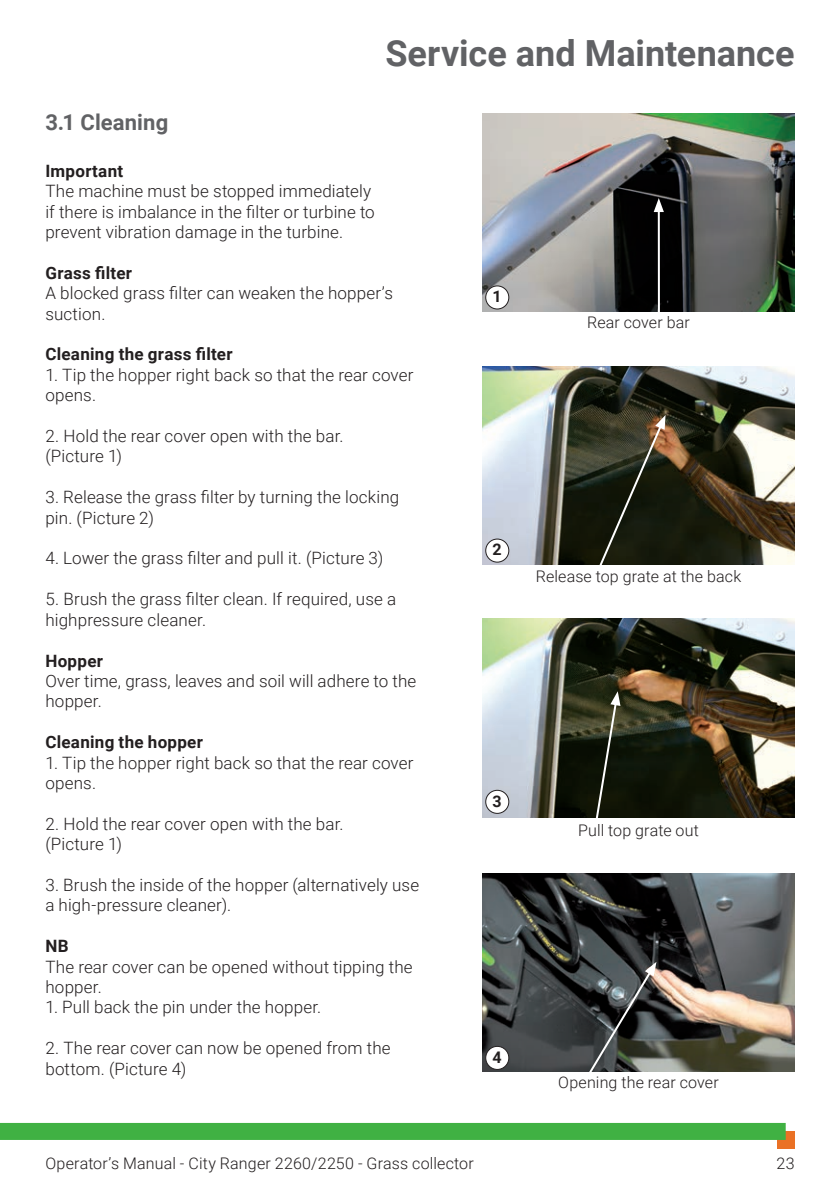
<style>
.page{position:relative;width:840px;height:1191px;background:#fff}
.page>*{position:absolute;margin:0;border:0;box-sizing:border-box;transform-origin:0 0}
.t1{font:700 36px "Roboto";color:#616265}
.t2{font:700 22px "Roboto";letter-spacing:.005em;color:#616265}
.t3{font:300 17px/20.4px "Roboto";letter-spacing:.01em;color:#231f20}
.t4{font:700 17px "Roboto";letter-spacing:.015em;color:#231f20}
.t5{font:300 16px "Roboto";letter-spacing:.01em;color:#231f20}
.t6{font:700 16px "Roboto";color:#231f20}
</style>
<div class="page">
<div style="left:776px;top:1131px;width:18px;height:17px;background:#ea7125"></div>
<div style="left:0;top:1123px;width:785px;height:17px;background:#40b143"></div>
<img style="left:482px;top:873px;width:312px;height:198px">
<img style="left:482px;top:619px;width:312px;height:198px">
<img style="left:482px;top:113px;width:312px;height:199px">
<img style="left:482px;top:366px;width:312px;height:198px">
<hr style="left:657px;top:209px;width:2px;height:108px;background:#fff">
<svg style="left:653px;top:198px;width:10px;height:14px"></svg>
<svg style="left:593px;top:691px;width:27px;height:127px;background:#323525"></svg>
<svg style="left:585px;top:961px;width:71px;height:111px;background:#474c4c"></svg>
<svg style="left:594px;top:415px;width:71px;height:150px;background:#2d2e1f"></svg>
<div style="left:485px;top:286px;width:23px;height:23px;background:#fff;border-radius:50%"></div>
<div style="left:485px;top:285px;width:24px;height:24px;border:1px solid #231f20;border-radius:50%"></div>
<div style="left:485px;top:539px;width:23px;height:23px;background:#fff;border-radius:50%"></div>
<div style="left:485px;top:538px;width:24px;height:24px;border:1px solid #231f20;border-radius:50%"></div>
<div style="left:485px;top:790px;width:23px;height:23px;background:#fff;border-radius:50%"></div>
<div style="left:485px;top:790px;width:24px;height:24px;border:1px solid #231f20;border-radius:50%"></div>
<div style="left:485px;top:1046px;width:23px;height:23px;background:#fff;border-radius:50%"></div>
<div style="left:485px;top:1045px;width:24px;height:25px;border:1px solid #231f20;border-radius:50%"></div>
<h1 class="t1" style="left:385px;top:28px;width:410px">Service and Maintenance</h1>
<p class="t2" style="left:45px;top:107px;width:124px">3.1 Cleaning</p>
<p class="t4" style="left:45px;top:159px;width:79px">Important</p>
<p class="t3" style="left:45px;top:180px;width:331px">The machine must be stopped immediately if there is imbalance in the filter or turbine to prevent vibration damage in the turbine.</p>
<p class="t4" style="left:45px;top:261px;width:88px">Grass filter</p>
<p class="t3" style="left:45px;top:282px;width:349px">A blocked grass filter can weaken the hopper’s suction.</p>
<p class="t4" style="left:45px;top:342px;width:189px">Cleaning the grass filter</p>
<p class="t3" style="left:45px;top:364px;width:369px">1. Tip the hopper right back so that the rear cover opens.</p>
<p class="t3" style="left:45px;top:425px;width:299px">2. Hold the rear cover open with the bar. (Picture 1)</p>
<p class="t3" style="left:45px;top:486px;width:355px">3. Release the grass filter by turning the locking pin. (Picture 2)</p>
<p class="t3" style="left:45px;top:547px;width:339px">4. Lower the grass filter and pull it. (Picture 3)</p>
<p class="t3" style="left:45px;top:588px;width:352px">5. Brush the grass filter clean. If required, use a highpressure cleaner.</p>
<p class="t4" style="left:45px;top:648px;width:59px">Hopper</p>
<p class="t3" style="left:45px;top:670px;width:372px">Over time, grass, leaves and soil will adhere to the hopper.</p>
<p class="t4" style="left:45px;top:730px;width:159px">Cleaning the hopper</p>
<p class="t3" style="left:45px;top:751px;width:369px">1. Tip the hopper right back so that the rear cover opens.</p>
<p class="t3" style="left:45px;top:813px;width:299px">2. Hold the rear cover open with the bar. (Picture 1)</p>
<p class="t3" style="left:45px;top:874px;width:375px">3. Brush the inside of the hopper (alternatively use a high-pressure cleaner).</p>
<p class="t4" style="left:45px;top:934px;width:25px">NB</p>
<p class="t3" style="left:45px;top:955px;width:368px">The rear cover can be opened without tipping the hopper.</p>
<p class="t3" style="left:45px;top:996px;width:277px">1. Pull back the pin under the hopper.</p>
<p class="t3" style="left:45px;top:1037px;width:346px">2. The rear cover can now be opened from the bottom. (Picture 4)</p>
<p class="t6" style="left:492px;top:285px;width:11px">1</p>
<p class="t6" style="left:492px;top:538px;width:11px">2</p>
<p class="t6" style="left:492px;top:789px;width:11px">3</p>
<p class="t6" style="left:492px;top:1045px;width:11px">4</p>
<p class="t5" style="left:45px;top:1152px;width:429px">Operator’s Manual - City Ranger 2260/2250 - Grass collector</p>
<p class="t5" style="left:586px;top:311px;width:104px">Rear cover bar</p>
<p class="t5" style="left:535px;top:565px;width:207px">Release top grate at the back</p>
<p class="t5" style="left:577px;top:818px;width:122px">Pull top grate out</p>
<p class="t5" style="left:558px;top:1071px;width:162px">Opening the rear cover</p>
<p class="t5" style="left:776px;top:1152px;width:19px">23</p>
</div>
